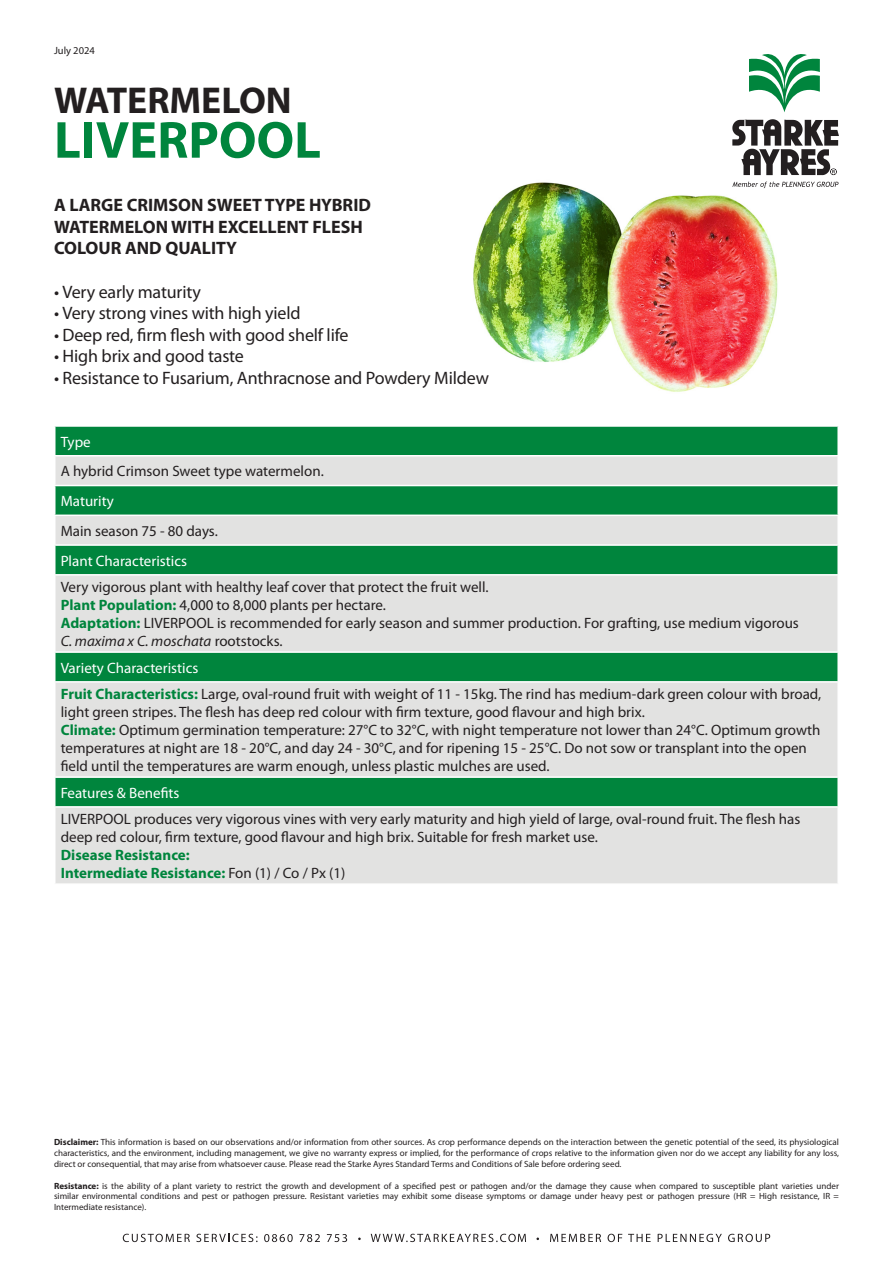
<style>
.page{position:relative;width:893px;height:1263px;background:#fff}
.page>*{position:absolute;margin:0;border:0;box-sizing:border-box;transform-origin:0 0}
.t1{font:700 52.5px "Myriad Pro";color:#00853d}
.t2{font:700 37.5px "Myriad Pro";color:#231f20}
.t3{font:18px "Myriad Pro";letter-spacing:-.01em;color:#231f20}
.t4{font:700 18px "Myriad Pro";color:#231f20}
.t5{font:15px/18px "Myriad Pro";color:#231f20}
.t6{font:15px "Myriad Pro";color:#fff}
.t7{font:700 15px "Myriad Pro";color:#00853d}
.t8{font:italic 15px "Myriad Pro";color:#231f20}
.t9{font:10.5px "Myriad Pro";color:#231f20}
.t10{font:9px/10.8px "Myriad Pro";color:#231f20;text-align:justify}
.s1{font-weight:700;color:#00853d}
.s2{font-style:normal}
.s3{font-weight:400;color:#231f20}
.s4{font-weight:700}
</style>
<div class="page">
<img style="left:473px;top:181px;width:305px;height:211px">
<div style="left:56px;top:427px;width:781px;height:28px;background:#00853d"></div>
<svg style="left:56px;top:456px;width:781px;height:427px;background:#a4c8b4"></svg>
<hr style="left:54px;top:485px;width:785px;height:1px;background:#fff">
<hr style="left:54px;top:514px;width:785px;height:2px;background:#fff">
<hr style="left:54px;top:544px;width:785px;height:2px;background:#fff">
<hr style="left:54px;top:574px;width:785px;height:2px;background:#fff">
<hr style="left:54px;top:651px;width:785px;height:2px;background:#fff">
<hr style="left:54px;top:681px;width:785px;height:2px;background:#fff">
<hr style="left:54px;top:776px;width:785px;height:2px;background:#fff">
<hr style="left:54px;top:806px;width:785px;height:2px;background:#fff">
<svg style="left:749px;top:54px;width:71px;height:58px"></svg>
<svg style="left:732px;top:119px;width:107px;height:56px"></svg>
<svg style="left:732px;top:182px;width:106px;height:6px"></svg>
<svg style="left:123px;top:1234px;width:67px;height:8px"></svg>
<svg style="left:196px;top:1234px;width:62px;height:8px"></svg>
<svg style="left:264px;top:1234px;width:29px;height:8px"></svg>
<svg style="left:299px;top:1234px;width:21px;height:8px"></svg>
<svg style="left:327px;top:1234px;width:20px;height:8px"></svg>
<svg style="left:371px;top:1234px;width:155px;height:8px"></svg>
<svg style="left:550px;top:1234px;width:51px;height:8px"></svg>
<svg style="left:608px;top:1234px;width:14px;height:8px"></svg>
<svg style="left:628px;top:1234px;width:23px;height:8px"></svg>
<svg style="left:658px;top:1234px;width:64px;height:8px"></svg>
<svg style="left:728px;top:1234px;width:42px;height:8px"></svg>
<p class="t9" style="left:54px;top:45px;width:42px">July 2024</p>
<p class="t2" style="left:54px;top:79px;width:239px">WATERMELON</p>
<p class="t1" style="left:54px;top:111px;width:268px">LIVERPOOL</p>
<p class="t4" style="left:54px;top:195px;width:318px">A LARGE CRIMSON SWEET TYPE HYBRID</p>
<p class="t4" style="left:54px;top:217px;width:310px">WATERMELON WITH EXCELLENT FLESH</p>
<p class="t4" style="left:54px;top:238px;width:185px">COLOUR AND QUALITY</p>
<p class="t3" style="left:54px;top:282px;width:148px">• Very early maturity</p>
<p class="t3" style="left:54px;top:303px;width:248px">• Very strong vines with high yield</p>
<p class="t3" style="left:54px;top:325px;width:296px">• Deep red, firm flesh with good shelf life</p>
<p class="t3" style="left:54px;top:347px;width:191px">• High brix and good taste</p>
<p class="t3" style="left:54px;top:368px;width:436px">• Resistance to Fusarium, Anthracnose and Powdery Mildew</p>
<p class="t6" style="left:61px;top:433px;width:31px">Type</p>
<p class="t5" style="left:61px;top:462px;width:265px">A hybrid Crimson Sweet type watermelon.</p>
<p class="t6" style="left:61px;top:493px;width:55px">Maturity</p>
<p class="t5" style="left:61px;top:522px;width:159px">Main season 75 - 80 days.</p>
<p class="t6" style="left:61px;top:552px;width:128px">Plant Characteristics</p>
<p class="t5" style="left:61px;top:578px;width:429px">Very vigorous plant with healthy leaf cover that protect the fruit well.</p>
<p class="t5" style="left:61px;top:596px;width:327px"><span class="s1">Plant Population:</span> 4,000 to 8,000 plants per hectare.</p>
<p class="t5" style="left:61px;top:614px;width:740px"><span class="s1">Adaptation:</span> LIVERPOOL is recommended for early season and summer production. For grafting, use medium vigorous</p>
<p class="t8" style="left:61px;top:633px;width:223px">C. maxima x C. moschata <span class="s2">rootstocks.</span></p>
<p class="t6" style="left:61px;top:659px;width:139px">Variety Characteristics</p>
<p class="t5" style="left:61px;top:685px;width:762px"><span class="s1">Fruit Characteristics:</span> Large, oval-round fruit with weight of 11 - 15kg. The rind has medium-dark green colour with broad, light green stripes. The flesh has deep red colour with firm texture, good flavour and high brix.</p>
<p class="t5" style="left:61px;top:721px;width:761px"><span class="s1">Climate:</span> Optimum germination temperature: 27°C to 32°C, with night temperature not lower than 24°C. Optimum growth temperatures at night are 18 - 20°C, and day 24 - 30°C, and for ripening 15 - 25°C. Do not sow or transplant into the open field until the temperatures are warm enough, unless plastic mulches are used.</p>
<p class="t6" style="left:61px;top:784px;width:120px">Features &amp; Benefits</p>
<p class="t5" style="left:61px;top:810px;width:741px">LIVERPOOL produces very vigorous vines with very early maturity and high yield of large, oval-round fruit. The flesh has deep red colour, firm texture, good flavour and high brix. Suitable for fresh market use.</p>
<p class="t7" style="left:61px;top:847px;width:130px">Disease Resistance:</p>
<p class="t7" style="left:61px;top:865px;width:286px">Intermediate Resistance: <span class="s3">Fon (1) / Co / Px (1)</span></p>
<p class="t10" style="left:54px;top:1137px;width:787px"><span class="s4">Disclaimer:</span> This information is based on our observations and/or information from other sources. As crop performance depends on the interaction between the genetic potential of the seed, its physiological characteristics, and the environment, including management, we give no warranty express or implied, for the performance of crops relative to the information given nor do we accept any liability for any loss, direct or consequential, that may arise from whatsoever cause. Please read the Starke Ayres Standard Terms and Conditions of Sale before ordering seed.</p>
<p class="t10" style="left:54px;top:1180px;width:786px"><span class="s4">Resistance:</span> is the ability of a plant variety to restrict the growth and development of a specified pest or pathogen and/or the damage they cause when compared to susceptible plant varieties under similar environmental conditions and pest or pathogen pressure. Resistant varieties may exhibit some disease symptoms or damage under heavy pest or pathogen pressure (HR = High resistance, IR = Intermediate resistance).</p>
</div>
